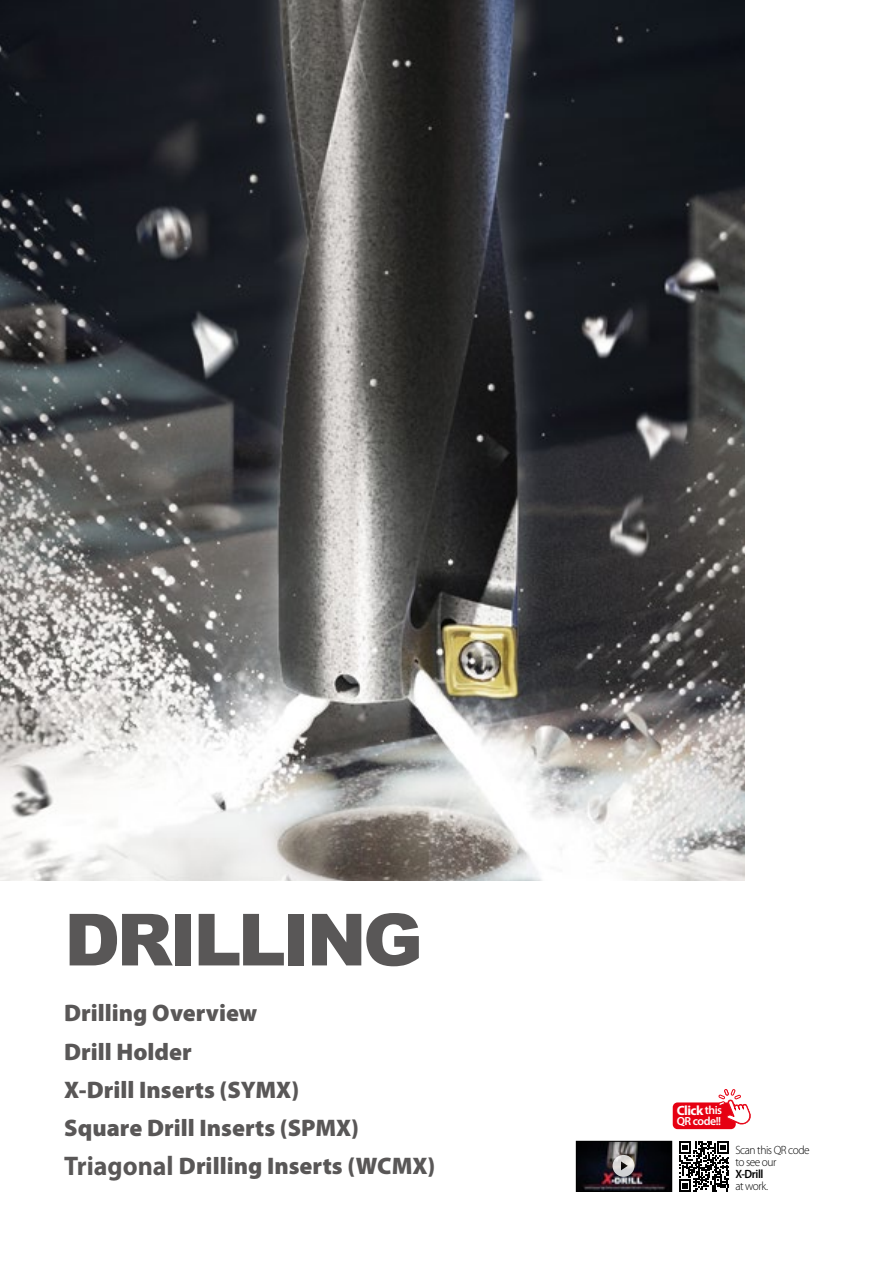
<style>
.page{position:relative;width:893px;height:1263px;background:#fff}
.page>*{position:absolute;margin:0;border:0;box-sizing:border-box;transform-origin:0 0}
.t1{font:900 72px "Arial";letter-spacing:-.05em;color:#595757}
.t2{font:900 24px/38.2px "Myriad Pro";color:#595757}
.t3{font:700 13.5px "Myriad Pro";letter-spacing:-.04em;color:#fff}
.t4{font:300 12px/12px "Myriad Pro";letter-spacing:-.04em;color:#000;scale:.95 1}
.t5{font:600 12px "Myriad Pro";letter-spacing:-.04em;color:#000;scale:.95 1}
.t6{font:600 11.85px "Myriad Pro";letter-spacing:-.04em;color:#fff}
.s1{font-weight:700;font-size:27px}
.s2{font-weight:600;font-size:11.85px}
</style>
<div class="page">
<img style="left:0;top:0;width:744px;height:880px">
<svg style="left:679px;top:1141px;width:50px;height:50px"></svg>
<img style="left:578px;top:1143px;width:92px;height:46px">
<div style="left:576px;top:1141px;width:96px;height:50px;border:1px solid #000"></div>
<svg style="left:613px;top:1155px;width:21px;height:22px"></svg>
<svg style="left:621px;top:1161px;width:7px;height:9px"></svg>
<div style="left:673px;top:1102px;width:63px;height:27px;background:#e60012;border-radius:5px"></div>
<svg style="left:718px;top:1089px;width:33px;height:36px"></svg>
<h1 class="t1" style="left:64px;top:887px;width:360px">DRILLING</h1>
<p class="t2" style="left:64px;top:994px;width:373px">Drilling Overview<br>Drill Holder<br>X-Drill Inserts (SYMX)<br>Square Drill Inserts (SPMX)<br><span class="s1">Triagonal</span> Drilling Inserts (WCMX)</p>
<p class="t3" style="left:677px;top:1101px;width:47px">Click <span class="s2">this</span></p>
<p class="t6" style="left:677px;top:1114px;width:46px">QR code!!</p>
<p class="t4" style="left:735px;top:1144px;width:80px">Scan this QR code to see our</p>
<p class="t5" style="left:735px;top:1166px;width:31px">X-Drill</p>
<p class="t4" style="left:735px;top:1180px;width:36px">at work.</p>
</div>
